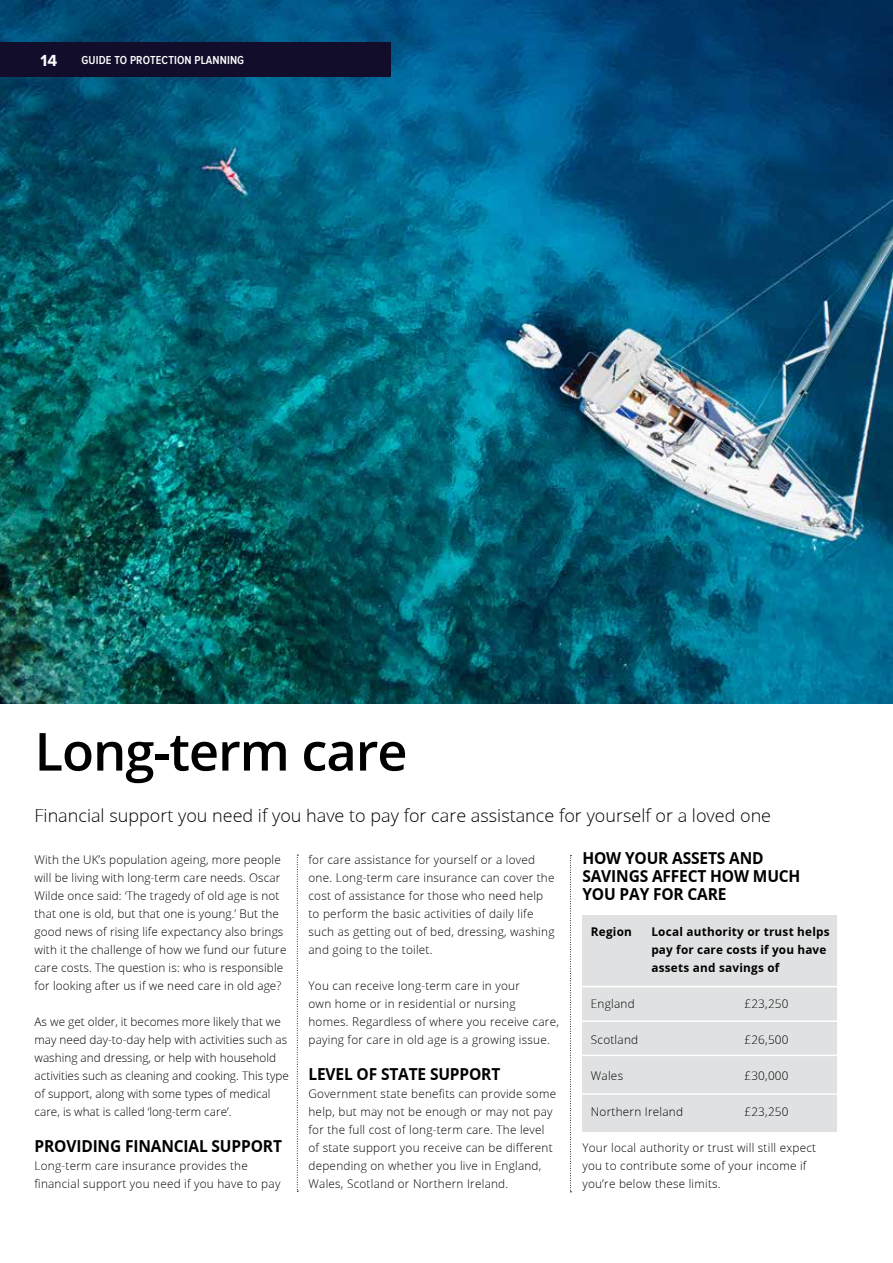
<style>
.page{position:relative;width:893px;height:1263px;background:#fff}
.page>*{position:absolute;margin:0;border:0;box-sizing:border-box;transform-origin:0 0}
.t1{font:600 52.5px "Open Sans";letter-spacing:-.02em;color:#000}
.t2{font:300 18px "Open Sans";color:#000}
.t3{font:700 16.5px/18px "Open Sans";letter-spacing:-.01em;color:#000;scale:.94 1}
.t4{font:700 16.5px "Proxima Nova";color:#fff}
.t5{font:300 12px/18px "Open Sans";letter-spacing:.02em;color:#000}
.t6{font:300 12px/18px "Open Sans";color:#000}
.t7{font:700 12px/18px "Open Sans";letter-spacing:.02em;color:#000}
.t8{font:600 12px "Proxima Nova Cond";letter-spacing:.01em;color:#fff}
</style>
<div class="page">
<div style="left:582px;top:915px;width:254px;height:216px;background:#e0e1e2"></div>
<img style="left:0;top:0;width:893px;height:703px">
<div style="left:0;top:42px;width:390px;height:34px;background:#130d2c"></div>
<hr style="left:573px;top:986px;width:279px;height:1px;background:#fff">
<hr style="left:573px;top:1020px;width:279px;height:2px;background:#fff">
<hr style="left:573px;top:1054px;width:279px;height:2px;background:#fff">
<hr style="left:573px;top:1093px;width:279px;height:2px;background:#fff">
<svg style="left:297px;top:855px;width:1px;height:337px"></svg>
<svg style="left:570px;top:855px;width:1px;height:337px"></svg>
<h3 class="t4" style="left:40px;top:51px;width:18px">14</h3>
<p class="t8" style="left:82px;top:55px;width:164px">GUIDE TO PROTECTION PLANNING</p>
<h1 class="t1" style="left:35px;top:715px;width:374px">Long-term care</h1>
<h2 class="t2" style="left:35px;top:803px;width:738px">Financial support you need if you have to pay for care assistance for yourself or a loved one</h2>
<p class="t5" style="left:35px;top:850px;width:253px">With the UK’s population ageing, more people will be living with long-term care needs. Oscar Wilde once said: ‘The tragedy of old age is not that one is old, but that one is young.’ But the good news of rising life expectancy also brings with it the challenge of how we fund our future care costs. The question is: who is responsible for looking after us if we need care in old age?</p>
<p class="t6" style="left:35px;top:1012px;width:256px">As we get older, it becomes more likely that we may need day-to-day help with activities such as washing and dressing, or help with household activities such as cleaning and cooking. This type of support, along with some types of medical care, is what is called ‘long-term care’.</p>
<h3 class="t3" style="left:35px;top:1137px;width:265px">PROVIDING FINANCIAL SUPPORT</h3>
<p class="t5" style="left:35px;top:1156px;width:247px">Long-term care insurance provides the financial support you need if you have to pay</p>
<h3 class="t3" style="left:582px;top:849px;width:234px">HOW YOUR ASSETS AND<br>SAVINGS AFFECT HOW MUCH<br>YOU PAY FOR CARE</h3>
<p class="t7" style="left:591px;top:922px;width:43px">Region</p>
<p class="t7" style="left:651px;top:922px;width:180px">Local authority or trust helps pay for care costs if you have assets and savings of</p>
<p class="t5" style="left:591px;top:994px;width:45px">England</p>
<p class="t5" style="left:744px;top:994px;width:46px">£23,250</p>
<p class="t5" style="left:591px;top:1030px;width:49px">Scotland</p>
<p class="t5" style="left:744px;top:1030px;width:46px">£26,500</p>
<p class="t5" style="left:591px;top:1066px;width:34px">Wales</p>
<p class="t5" style="left:744px;top:1066px;width:46px">£30,000</p>
<p class="t5" style="left:591px;top:1102px;width:94px">Northern Ireland</p>
<p class="t5" style="left:744px;top:1102px;width:46px">£23,250</p>
<p class="t5" style="left:582px;top:1138px;width:235px">Your local authority or trust will still expect you to contribute some of your income if you’re below these limits.</p>
<p class="t5" style="left:308px;top:850px;width:248px">for care assistance for yourself or a loved one. Long-term care insurance can cover the cost of assistance for those who need help to perform the basic activities of daily life such as getting out of bed, dressing, washing and going to the toilet.</p>
<p class="t5" style="left:308px;top:976px;width:252px">You can receive long-term care in your<br>own home or in residential or nursing<br>homes. Regardless of where you receive care, paying for care in old age is a growing issue.</p>
<h3 class="t3" style="left:308px;top:1065px;width:206px">LEVEL OF STATE SUPPORT</h3>
<p class="t5" style="left:308px;top:1084px;width:249px">Government state benefits can provide some help, but may not be enough or may not pay for the full cost of long-term care. The level of state support you receive can be different depending on whether you live in England, Wales, Scotland or Northern Ireland.</p>
</div>
